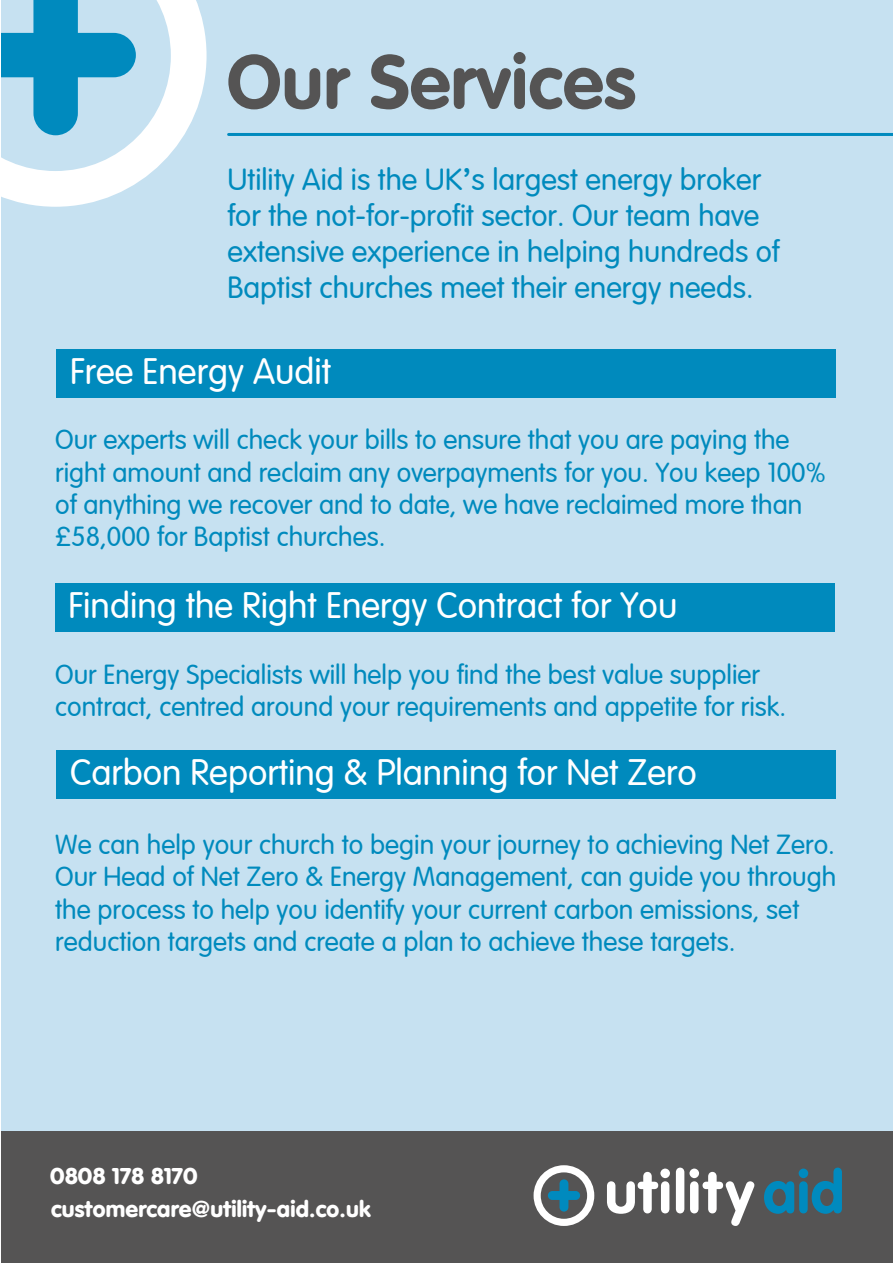
<style>
.page{position:relative;width:893px;height:1263px;background:#c6e1f1}
.page>*{position:absolute;margin:0;border:0;box-sizing:border-box;transform-origin:0 0}
.t1{font:700 75px "VAG Rounded LT";letter-spacing:.005em;color:#555454}
.t2{font:300 36px "VAG Rounded";color:#fff}
.t3{font:300 30px/36px "VAG Rounded";color:#008abd}
.t4{font:300 27px/32.4px "VAG Rounded";color:#008abd}
.t5{font:900 22.5px "VAG Rounded Std";letter-spacing:.01em;color:#fff}
.s1{font-family:"Arial Rounded MT Bold";font-weight:400}
</style>
<div class="page">
<hr style="left:229px;top:133px;width:664px;height:3px;background:#008abe">
<div style="left:0;top:1132px;width:893px;height:131px;background:#555454"></div>
<svg style="left:607px;top:1168px;width:63px;height:46px"></svg>
<svg style="left:676px;top:1167px;width:78px;height:59px"></svg>
<svg style="left:764px;top:1167px;width:78px;height:47px"></svg>
<svg style="left:534px;top:1165px;width:60px;height:61px"></svg>
<svg style="left:1px;top:0;width:206px;height:207px"></svg>
<hr style="left:0;top:0;width:1px;height:1263px;background:#fff">
<div style="left:57px;top:350px;width:779px;height:48px;background:#008abd"></div>
<div style="left:55px;top:584px;width:780px;height:48px;background:#008abd"></div>
<div style="left:57px;top:751px;width:779px;height:48px;background:#008abd"></div>
<h1 class="t1" style="left:227px;top:38px;width:410px">Our Services</h1>
<p class="t3" style="left:227px;top:163px;width:554px">Utility Aid is the UK<span class="s1">’</span>s largest energy broker for the not-for-profit sector. Our team have extensive experience in helping hundreds of Baptist churches meet their energy needs.</p>
<h2 class="t2" style="left:70px;top:351px;width:262px">Free Energy Audit</h2>
<p class="t4" style="left:55px;top:424px;width:772px">Our experts will check your bills to ensure that you are paying the right amount and reclaim any overpayments for you. You keep 100% of anything we recover and to date, we have reclaimed more than £58,000 for Baptist churches.</p>
<h2 class="t2" style="left:69px;top:585px;width:610px">Finding the Right Energy Contract for You</h2>
<p class="t4" style="left:55px;top:659px;width:732px">Our Energy Specialists will help you find the best value supplier contract, centred around your requirements and appetite for risk.</p>
<h2 class="t2" style="left:70px;top:752px;width:628px">Carbon Reporting &amp; Planning for Net Zero</h2>
<p class="t4" style="left:55px;top:829px;width:782px">We can help your church to begin your journey to achieving Net Zero.<br>Our Head of Net Zero &amp; Energy Management, can guide you through the process to help you identify your current carbon emissions, set reduction targets and create a plan to achieve these targets.</p>
<p class="t5" style="left:50px;top:1162px;width:149px">0808 178 8170</p>
<p class="t5" style="left:51px;top:1196px;width:321px">customercare@utility-aid.co.uk</p>
</div>
